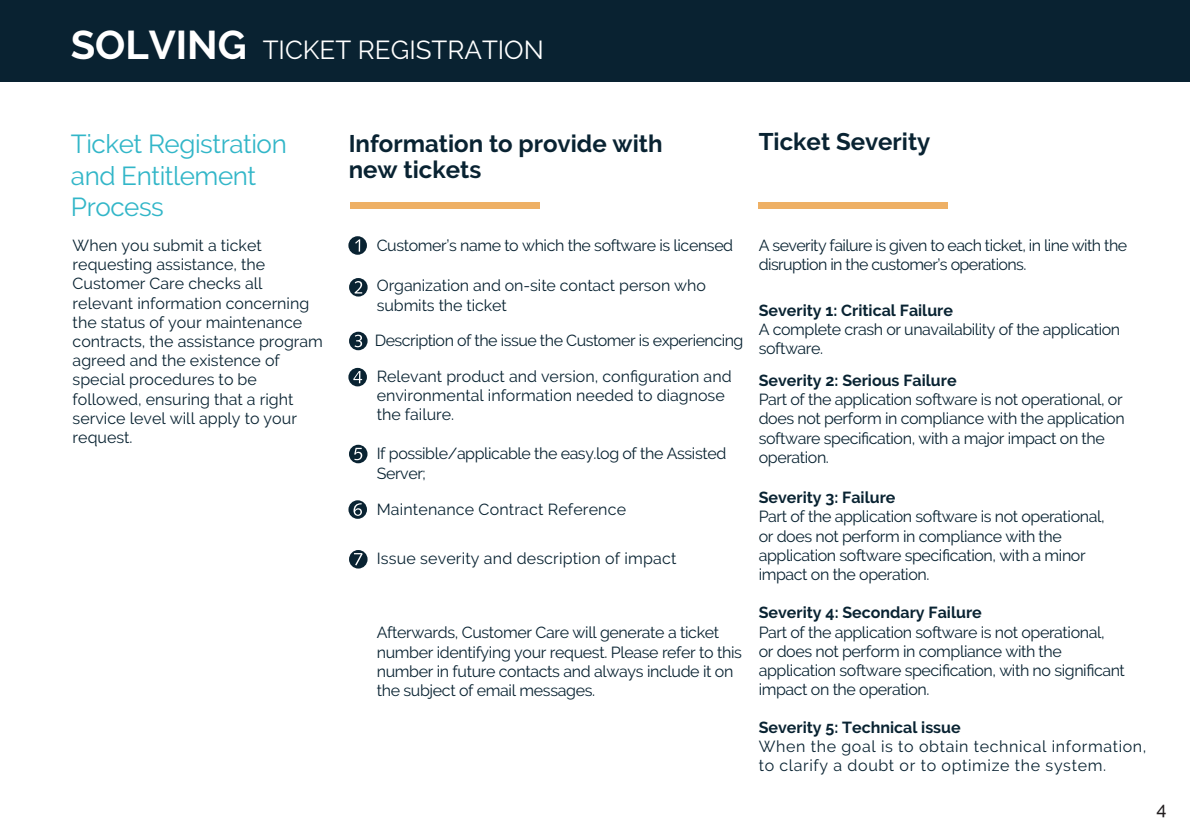
<style>
.page{position:relative;width:1190px;height:838px;background:#fff}
.page>*{position:absolute;margin:0;border:0;box-sizing:border-box;transform-origin:0 0}
.t1{font:700 40px "Raleway";color:#fff}
.t2{font:26px/31.2px "Raleway";letter-spacing:-.015em;color:#32b6c8}
.t3{font:26px "Raleway";color:#fff}
.t4{font:700 24px/26px "Raleway";color:#092332}
.t5{font:500 18px "Raleway";color:#211d1e}
.t6{font:16px/19.2px "Raleway";letter-spacing:-.02em;color:#092332}
.t7{font:16px/19.2px "Raleway";color:#092332}
.t8{font:700 16px "Raleway";color:#092332}
.t9{font:16px/19.2px "Raleway";letter-spacing:.04em;color:#092332}
.t10{font:16px "Raleway";letter-spacing:.01em;color:#092332}
</style>
<div class="page">
<div style="left:350px;top:202px;width:190px;height:7px;background:#eeb065"></div>
<div style="left:758px;top:202px;width:190px;height:7px;background:#eeb065"></div>
<div style="left:0;top:0;width:1190px;height:82px;background:#092231"></div>
<svg style="left:348px;top:236px;width:19px;height:19px"></svg>
<svg style="left:355px;top:239px;width:5px;height:13px"></svg>
<svg style="left:349px;top:278px;width:19px;height:19px"></svg>
<svg style="left:354px;top:281px;width:8px;height:13px"></svg>
<svg style="left:349px;top:332px;width:19px;height:18px"></svg>
<svg style="left:355px;top:335px;width:7px;height:12px"></svg>
<div style="left:348px;top:368px;width:19px;height:18px;background:#092332;border-radius:50%"></div>
<svg style="left:353px;top:371px;width:9px;height:12px"></svg>
<svg style="left:349px;top:445px;width:19px;height:18px"></svg>
<svg style="left:354px;top:448px;width:8px;height:12px"></svg>
<svg style="left:348px;top:500px;width:19px;height:19px"></svg>
<svg style="left:354px;top:503px;width:8px;height:13px"></svg>
<svg style="left:349px;top:550px;width:19px;height:19px"></svg>
<svg style="left:354px;top:553px;width:9px;height:13px"></svg>
<h1 class="t1" style="left:71px;top:23px;width:178px">SOLVING</h1>
<h2 class="t3" style="left:263px;top:35px;width:283px">TICKET REGISTRATION</h2>
<h2 class="t2" style="left:71px;top:129px;width:217px">Ticket Registration and Entitlement<br>Process</h2>
<p class="t7" style="left:73px;top:236px;width:252px">When you submit a ticket requesting assistance, the<br>Customer Care checks all relevant information concerning the status of your maintenance contracts, the assistance program agreed and the existence of special procedures to be followed, ensuring that a right service level will apply to your request.</p>
<h3 class="t4" style="left:349px;top:131px;width:315px">Information to provide with new tickets</h3>
<h3 class="t4" style="left:759px;top:129px;width:173px">Ticket Severity</h3>
<p class="t6" style="left:377px;top:235px;width:358px">Customer’s name to which the software is licensed</p>
<p class="t6" style="left:377px;top:276px;width:331px">Organization and on-site contact person who submits the ticket</p>
<p class="t6" style="left:375px;top:331px;width:370px">Description of the issue the Customer is experiencing</p>
<p class="t7" style="left:377px;top:366px;width:356px">Relevant product and version, configuration and environmental information needed to diagnose the failure.</p>
<p class="t6" style="left:377px;top:444px;width:351px">If possible/applicable the easy.log of the Assisted<br>Server;</p>
<p class="t10" style="left:377px;top:500px;width:251px">Maintenance Contract Reference</p>
<p class="t10" style="left:377px;top:549px;width:301px">Issue severity and description of impact</p>
<p class="t6" style="left:377px;top:623px;width:367px">Afterwards, Customer Care will generate a ticket number identifying your request. Please refer to this number in future contacts and always include it on the subject of email messages.</p>
<p class="t6" style="left:759px;top:235px;width:370px">A severity failure is given to each ticket, in line with the disruption in the customer’s operations.</p>
<p class="t8" style="left:759px;top:301px;width:196px">Severity 1: Critical Failure</p>
<p class="t6" style="left:759px;top:320px;width:363px">A complete crash or unavailability of the application software.</p>
<p class="t8" style="left:759px;top:371px;width:199px">Severity 2: Serious Failure</p>
<p class="t6" style="left:759px;top:390px;width:367px">Part of the application software is not operational, or does not perform in compliance with the application software specification, with a major impact on the operation.</p>
<p class="t8" style="left:759px;top:488px;width:138px">Severity 3: Failure</p>
<p class="t6" style="left:759px;top:507px;width:347px">Part of the application software is not operational, or does not perform in compliance with the application software specification, with a minor impact on the operation.</p>
<p class="t8" style="left:759px;top:604px;width:225px">Severity 4: Secondary Failure</p>
<p class="t6" style="left:759px;top:622px;width:368px">Part of the application software is not operational,<br>or does not perform in compliance with the application software specification, with no significant impact on the operation.</p>
<p class="t8" style="left:759px;top:718px;width:203px">Severity 5: Technical issue</p>
<p class="t9" style="left:759px;top:737px;width:389px">When the goal is to obtain technical information, to clarify a doubt or to optimize the system.</p>
<p class="t5" style="left:1157px;top:798px;width:12px">4</p>
</div>
